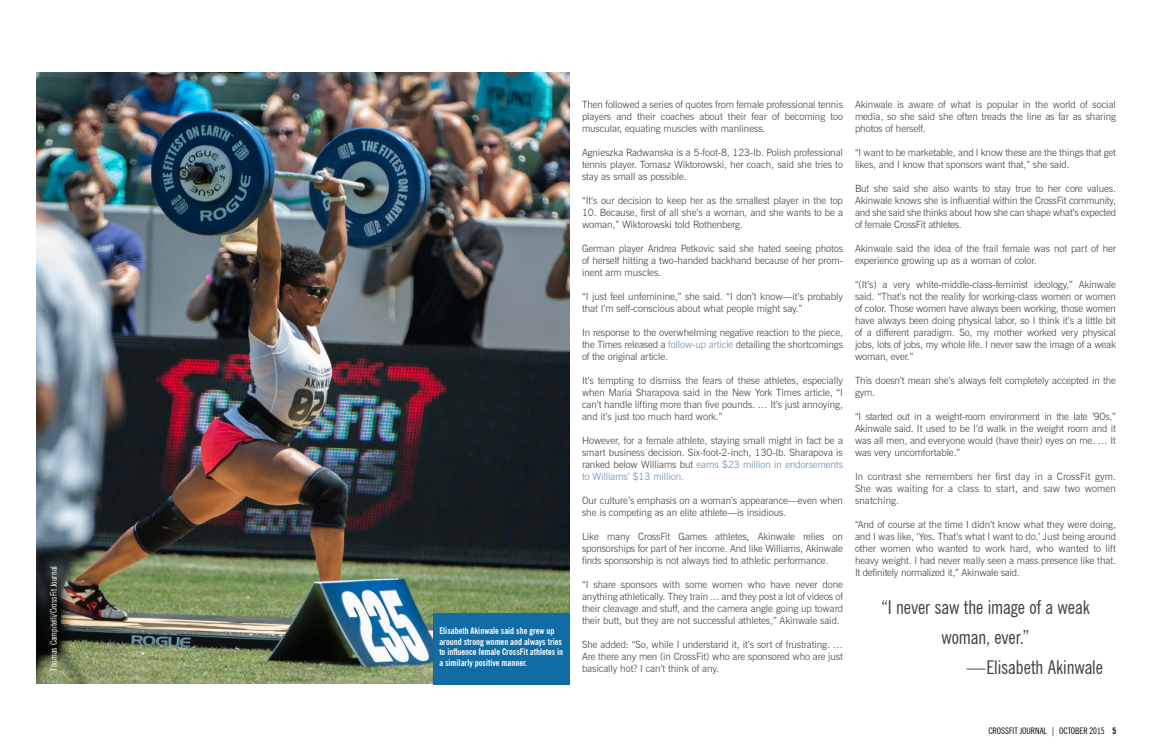
<style>
.page{position:relative;width:1152px;height:756px;background:#fff}
.page>*{position:absolute;margin:0;border:0;box-sizing:border-box;transform-origin:0 0}
.t1{font:condensed 19px/30px "News Gothic BT";letter-spacing:-.005em;color:#414042;text-align:center}
.t2{font:300 10px/12px "News Gothic BT";letter-spacing:-.005em;color:#414042;text-align:justify}
.t3{font:700 condensed 9px/10.8px "News Gothic BT";color:#fff}
.t4{font:condensed 9px "News Gothic BT";color:#fff}
.t5{font:condensed 9px "News Gothic BT";color:#000}
.s1{color:#668aba}
.s2{font-weight:700}
</style>
<div class="page">
<img style="left:36px;top:72px;width:534px;height:612px">
<div style="left:434px;top:613px;width:136px;height:71px;background:#116ba5"></div>
<p class="t4" style="left:48px;top:671px;width:106px;rotate:-90deg">Thomas Campitelli/CrossFit Journal</p>
<p class="t3" style="left:439px;top:625px;width:125px">Elisabeth Akinwale said she grew up around strong women and always tries to influence female CrossFit athletes in a similarly positive manner.</p>
<p class="t2" style="left:582px;top:98px;width:263px">Then followed a series of quotes from female professional tennis players and their coaches about their fear of becoming too muscular, equating muscles with manliness.</p>
<p class="t2" style="left:582px;top:146px;width:263px">Agnieszka Radwanska is a 5-foot-8, 123-lb. Polish professional tennis player. Tomasz Wiktorowski, her coach, said she tries to stay as small as possible.</p>
<p class="t2" style="left:582px;top:194px;width:263px">“It’s our decision to keep her as the smallest player in the top</p>
<p class="t2" style="left:582px;top:206px;width:262px">10. Because, first of all she’s a woman, and she wants to be a woman,” Wiktorowski told Rothenberg.</p>
<p class="t2" style="left:582px;top:242px;width:262px">German player Andrea Petkovic said she hated seeing photos of herself hitting a two-handed backhand because of her prom&shy;inent arm muscles.</p>
<p class="t2" style="left:582px;top:290px;width:262px">“I just feel unfeminine,” she said. “I don’t know—it’s probably that I’m self-conscious about what people might say.”</p>
<p class="t2" style="left:582px;top:326px;width:263px">In response to the overwhelming negative reaction to the piece, the Times released a <span class="s1">follow-up article</span> detailing the shortcomings of the original article.</p>
<p class="t2" style="left:582px;top:374px;width:263px">It’s tempting to dismiss the fears of these athletes, especially when Maria Sharapova said in the New York Times article, “I can’t handle lifting more than five pounds. … It’s just annoying, and it’s just too much hard work.”</p>
<p class="t2" style="left:582px;top:434px;width:263px">However, for a female athlete, staying small might in fact be a smart business decision. Six-foot-2-inch, 130-lb. Sharapova is ranked below Williams but <span class="s1">earns $23 million in endorsements to Williams’ $13 million.</span></p>
<p class="t2" style="left:582px;top:494px;width:262px">Our culture’s emphasis on a woman’s appearance—even when she is competing as an elite athlete—is insidious.</p>
<p class="t2" style="left:582px;top:530px;width:262px">Like many CrossFit Games athletes, Akinwale relies on sponsorships for part of her income. And like Williams, Akinwale finds sponsorship is not always tied to athletic performance.</p>
<p class="t2" style="left:582px;top:578px;width:263px">“I share sponsors with some women who have never done anything athletically. They train ... and they post a lot of videos of their cleavage and stuff, and the camera angle going up toward their butt, but they are not successful athletes,” Akinwale said.</p>
<p class="t2" style="left:582px;top:638px;width:263px">She added: “So, while I understand it, it’s sort of frustrating. … Are there any men (in CrossFit) who are sponsored who are just basically hot? I can’t think of any.</p>
<p class="t2" style="left:855px;top:98px;width:262px">Akinwale is aware of what is popular in the world of social media, so she said she often treads the line as far as sharing photos of herself.</p>
<p class="t2" style="left:855px;top:146px;width:262px">“I want to be marketable, and I know these are the things that get likes, and I know that sponsors want that,” she said.</p>
<p class="t2" style="left:855px;top:182px;width:263px">But she said she also wants to stay true to her core values.<br>Akinwale knows she is influential within the CrossFit community, and she said she thinks about how she can shape what’s expected of female CrossFit athletes.</p>
<p class="t2" style="left:855px;top:242px;width:262px">Akinwale said the idea of the frail female was not part of her experience growing up as a woman of color.</p>
<p class="t2" style="left:855px;top:278px;width:263px">“(It’s) a very white-middle-class-feminist ideology,” Akinwale said. “That’s not the reality for working-class women or women of color. Those women have always been working, those women have always been doing physical labor, so I think it’s a little bit of a different paradigm. So, my mother worked very physical jobs, lots of jobs, my whole life. I never saw the image of a weak woman, ever.”</p>
<p class="t2" style="left:855px;top:374px;width:263px">This doesn’t mean she’s always felt completely accepted in the gym.</p>
<p class="t2" style="left:855px;top:410px;width:263px">“I started out in a weight-room environment in the late ’90s,” Akinwale said. It used to be I’d walk in the weight room and it was all men, and everyone would (have their) eyes on me. … It was very uncomfortable.”</p>
<p class="t2" style="left:855px;top:470px;width:262px">In contrast she remembers her first day in a CrossFit gym.<br>She was waiting for a class to start, and saw two women snatching.</p>
<p class="t2" style="left:855px;top:518px;width:263px">“And of course at the time I didn’t know what they were doing, and I was like, ‘Yes. That’s what I want to do.’ Just being around other women who wanted to work hard, who wanted to lift heavy weight. I had never really seen a mass presence like that.<br>It definitely normalized it,” Akinwale said.</p>
<h1 class="t1" style="left:881px;top:592px;width:210px">“I never saw the image of a weak woman, ever.”</h1>
<h1 class="t1" style="left:967px;top:652px;width:138px">—Elisabeth Akinwale</h1>
<p class="t5" style="left:988px;top:726px;width:129px">CROSSFIT JOURNAL | OCTOBER 2015 <span class="s2">5</span></p>
</div>
